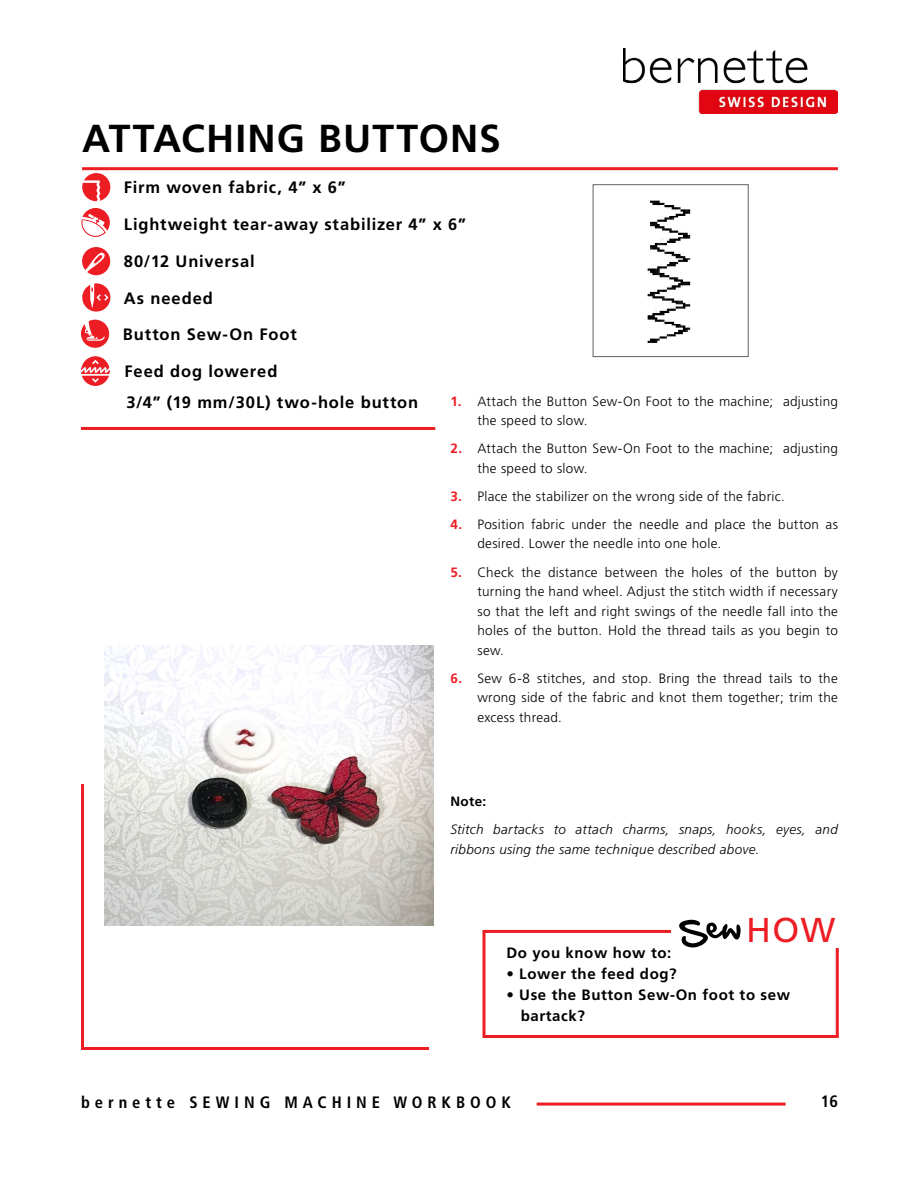
<style>
.page{position:relative;width:918px;height:1188px;background:#fff}
.page>*{position:absolute;margin:0;border:0;box-sizing:border-box;transform-origin:0 0}
.t1{font:700 39px "Frutiger LT Std";letter-spacing:.025em;color:#000}
.t2{font:34.5px "Frutiger LT Std";color:#ed1d24}
.t3{font:700 16.5px "Frutiger LT Std";letter-spacing:.05em;color:#000}
.t4{font:700 condensed 16.5px "Frutiger LT Std";letter-spacing:.3em;color:#000}
.t5{font:700 15px/21px "Frutiger LT Std";letter-spacing:.04em;color:#000}
.t6{font:300 13.5px/19.5px "Frutiger LT Std";letter-spacing:.025em;color:#000}
.t7{font:italic 300 13.5px/19.5px "Frutiger LT Std";letter-spacing:.02em;color:#000}
.t8{font:700 13.5px "Frutiger LT Std";color:#000}
.s1{font-weight:700;color:#ed1d24}
</style>
<div class="page">
<hr style="left:537px;top:1103px;width:249px;height:3px;background:#ed1d24">
<img style="left:624px;top:49px;width:214px;height:65px">
<hr style="left:82px;top:167px;width:756px;height:3px;background:#ed1d24">
<hr style="left:81px;top:427px;width:354px;height:3px;background:#ed1d24">
<img style="left:647px;top:200px;width:44px;height:143px">
<div style="left:593px;top:184px;width:156px;height:173px;border:1px solid #616264"></div>
<div style="left:482px;top:930px;width:357px;height:108px;border:3px solid #ed1d24"></div>
<div style="left:671px;top:917px;width:180px;height:30px;background:#fff"></div>
<svg style="left:679px;top:920px;width:62px;height:28px"></svg>
<img style="left:105px;top:646px;width:329px;height:280px">
<svg style="left:82px;top:173px;width:28px;height:28px"></svg>
<svg style="left:82px;top:247px;width:28px;height:28px"></svg>
<svg style="left:81px;top:320px;width:28px;height:28px"></svg>
<svg style="left:82px;top:283px;width:28px;height:29px"></svg>
<img style="left:81px;top:208px;width:28px;height:28px">
<img style="left:81px;top:357px;width:28px;height:28px">
<svg style="left:81px;top:781px;width:351px;height:269px"></svg>
<h1 class="t1" style="left:82px;top:115px;width:420px">ATTACHING BUTTONS</h1>
<p class="t3" style="left:124px;top:178px;width:223px">Firm woven fabric, 4” x 6”</p>
<p class="t3" style="left:124px;top:215px;width:344px">Lightweight tear-away stabilizer 4” x 6”</p>
<p class="t3" style="left:124px;top:252px;width:132px">80/12 Universal</p>
<p class="t3" style="left:124px;top:288px;width:91px">As needed</p>
<p class="t3" style="left:123px;top:324px;width:175px">Button Sew-On Foot</p>
<p class="t3" style="left:124px;top:362px;width:154px">Feed dog lowered</p>
<p class="t3" style="left:126px;top:392px;width:293px">3/4” (19 mm/30L) two-hole button</p>
<p class="t6" style="left:477px;top:391px;width:362px;text-indent:-27px"><span class="s1">1.</span> Attach the Button Sew-On Foot to the machine; adjusting the speed to slow.</p>
<p class="t6" style="left:477px;top:439px;width:362px;text-indent:-27px"><span class="s1">2.</span> Attach the Button Sew-On Foot to the machine; adjusting the speed to slow.</p>
<p class="t6" style="left:450px;top:487px;width:336px"><span class="s1">3.</span> Place the stabilizer on the wrong side of the fabric.</p>
<p class="t6" style="left:477px;top:515px;width:362px;text-indent:-27px"><span class="s1">4.</span> Position fabric under the needle and place the button as desired. Lower the needle into one hole.</p>
<p class="t6" style="left:477px;top:562px;width:362px;text-align:justify;text-indent:-27px"><span class="s1">5.</span> Check the distance between the holes of the button by turning the hand wheel. Adjust the stitch width if necessary so that the left and right swings of the needle fall into the holes of the button. Hold the thread tails as you begin to sew.</p>
<p class="t6" style="left:477px;top:669px;width:362px;text-align:justify;text-indent:-27px"><span class="s1">6.</span> Sew 6-8 stitches, and stop. Bring the thread tails to the wrong side of the fabric and knot them together; trim the excess thread.</p>
<p class="t8" style="left:450px;top:793px;width:38px">Note:</p>
<p class="t7" style="left:450px;top:820px;width:389px">Stitch bartacks to attach charms, snaps, hooks, eyes, and ribbons using the same technique described above.</p>
<p class="t5" style="left:506px;top:942px;width:166px">Do you know how to:</p>
<h2 class="t2" style="left:746px;top:910px;width:91px">HOW</h2>
<p class="t5" style="left:506px;top:963px;width:172px">• Lower the feed dog?</p>
<p class="t5" style="left:521px;top:984px;width:271px;text-indent:-14px">• Use the Button Sew-On foot to sew bartack?</p>
<p class="t4" style="left:81px;top:1092px;width:431px">bernette SEWING MACHINE WORKBOOK</p>
<p class="t4" style="left:821px;top:1092px;width:19px">16</p>
</div>
